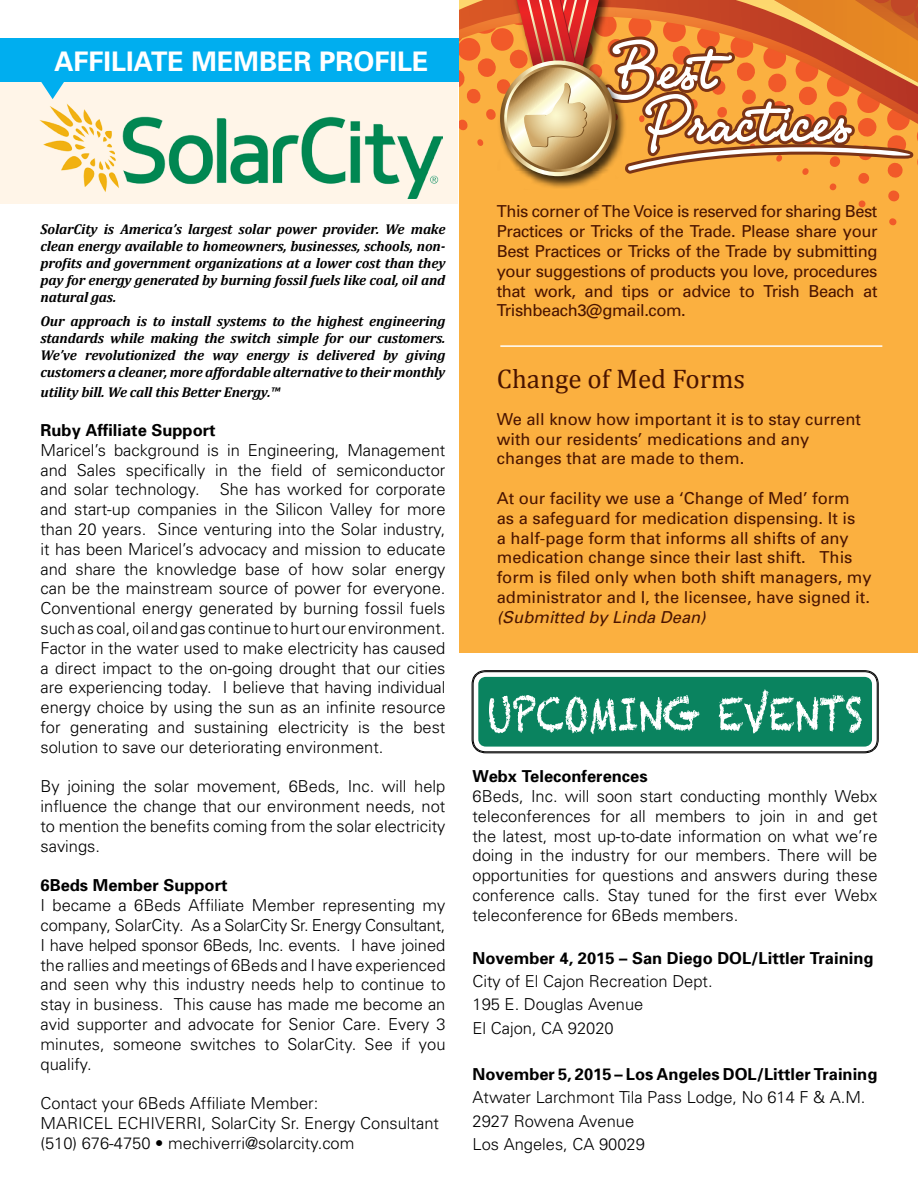
<style>
.page{position:relative;width:918px;height:1188px;background:#fff}
.page>*{position:absolute;margin:0;border:0;box-sizing:border-box;transform-origin:0 0}
.t1{font:700 27px "Univers";color:#fff}
.t2{font:27px "Cambria";color:#4a1400}
.t3{font:300 16.5px/19.8px "Univers";color:#000;text-align:justify}
.t4{font:16.5px/19.8px "Univers";color:#4a1400}
.t5{font:700 16.5px "Univers";color:#000}
.t6{font:italic 16.5px "Univers";color:#4a1400}
.t7{font:italic 700 14.25px/17.1px "Cambria";letter-spacing:-.01em;color:#000;text-align:justify}
</style>
<div class="page">
<div style="left:0;top:60px;width:458px;height:144px;background:#fff5e8"></div>
<img style="left:40px;top:104px;width:402px;height:95px">
<div style="left:0;top:38px;width:918px;height:44px;background:#00aeef"></div>
<svg style="left:41px;top:82px;width:23px;height:17px"></svg>
<div style="left:459px;top:0;width:459px;height:652px;background:#fbb040"></div>
<div style="left:497px;top:0;width:130px;height:190px;background:#000;opacity:.75"></div>
<svg style="left:459px;top:0;width:459px;height:174px"></svg>
<svg style="left:472px;top:670px;width:407px;height:83px"></svg>
<hr style="left:500px;top:345px;width:382px;height:2px;background:#fff">
<h1 class="t1" style="left:54px;top:44px;width:376px">AFFILIATE MEMBER PROFILE</h1>
<p class="t7" style="left:40px;top:220px;width:406px">SolarCity is America’s largest solar power provider. We make clean energy available to homeowners, businesses, schools, non&shy;profits and government organizations at a lower cost than they pay for energy generated by burning fossil fuels like coal, oil and natural gas.</p>
<p class="t7" style="left:40px;top:312px;width:406px">Our approach is to install systems to the highest engineering standards while making the switch simple for our customers.<br>We’ve revolutionized the way energy is delivered by giving customers a cleaner, more affordable alternative to their monthly</p>
<p class="t7" style="left:40px;top:383px;width:241px">utility bill. We call this Better Energy.™</p>
<p class="t5" style="left:40px;top:419px;width:177px">Ruby Affiliate Support</p>
<p class="t3" style="left:40px;top:440px;width:407px">Maricel’s background is in Engineering, Management and Sales specifically in the field of semiconductor and solar technology. She has worked for corporate and start-up companies in the Silicon Valley for more than 20 years. Since venturing into the Solar industry, it has been Maricel’s advocacy and mission to educate and share the knowledge base of how solar energy can be the mainstream source of power for everyone.<br>Conventional energy generated by burning fossil fuels such as coal, oil and gas continue to hurt our environment.<br>Factor in the water used to make electricity has caused a direct impact to the on-going drought that our cities are experiencing today. I believe that having individual energy choice by using the sun as an infinite resource for generating and sustaining electricity is the best solution to save our deteriorating environment.</p>
<p class="t3" style="left:40px;top:776px;width:407px">By joining the solar movement, 6Beds, Inc. will help influence the change that our environment needs, not to mention the benefits coming from the solar electricity savings.</p>
<p class="t5" style="left:40px;top:875px;width:189px">6Beds Member Support</p>
<p class="t3" style="left:40px;top:895px;width:407px">I became a 6Beds Affiliate Member representing my company, SolarCity. As a SolarCity Sr. Energy Consultant, I have helped sponsor 6Beds, Inc. events. I have joined the rallies and meetings of 6Beds and I have experienced and seen why this industry needs help to continue to stay in business. This cause has made me become an avid supporter and advocate for Senior Care. Every 3 minutes, someone switches to SolarCity. See if you qualify.</p>
<p class="t3" style="left:40px;top:1093px;width:400px;text-align:left">Contact your 6Beds Affiliate Member:<br>MARICEL ECHIVERRI, SolarCity Sr. Energy Consultant (510) 676-4750 • mechiverri@solarcity.com</p>
<p class="t4" style="left:497px;top:201px;width:382px;text-align:justify">This corner of The Voice is reserved for sharing Best Practices or Tricks of the Trade. Please share your Best Practices or Tricks of the Trade by submitting your suggestions of products you love, procedures that work, and tips or advice to Trish Beach at Trishbeach3@gmail.com.</p>
<h1 class="t2" style="left:497px;top:363px;width:250px">Change of Med Forms</h1>
<p class="t4" style="left:497px;top:409px;width:366px">We all know how important it is to stay current with our residents’ medications and any changes that are made to them.</p>
<p class="t4" style="left:497px;top:488px;width:376px">At our facility we use a ‘Change of Med’ form<br>as a safeguard for medication dispensing. It is<br>a half-page form that informs all shifts of any medication change since their last shift. This form is filed only when both shift managers, my administrator and I, the licensee, have signed it.</p>
<p class="t6" style="left:497px;top:607px;width:211px">(Submitted by Linda Dean)</p>
<p class="t5" style="left:472px;top:766px;width:177px">Webx Teleconferences</p>
<p class="t3" style="left:472px;top:786px;width:407px">6Beds, Inc. will soon start conducting monthly Webx teleconferences for all members to join in and get the latest, most up-to-date information on what we’re doing in the industry for our members. There will be opportunities for questions and answers during these conference calls. Stay tuned for the first ever Webx teleconference for 6Beds members.</p>
<p class="t5" style="left:472px;top:947px;width:403px">November 4, 2015 – San Diego DOL/Littler Training</p>
<p class="t3" style="left:472px;top:969px;width:242px;line-height:23.2px;text-align:left">City of El Cajon Recreation Dept.<br>195 E. Douglas Avenue<br>El Cajon, CA 92020</p>
<p class="t5" style="left:472px;top:1064px;width:406px">November 5, 2015 – Los Angeles DOL/Littler Training</p>
<p class="t3" style="left:472px;top:1085px;width:395px;line-height:23.2px;text-align:left">Atwater Larchmont Tila Pass Lodge, No 614 F &amp; A.M.<br>2927 Rowena Avenue<br>Los Angeles, CA 90029</p>
</div>
